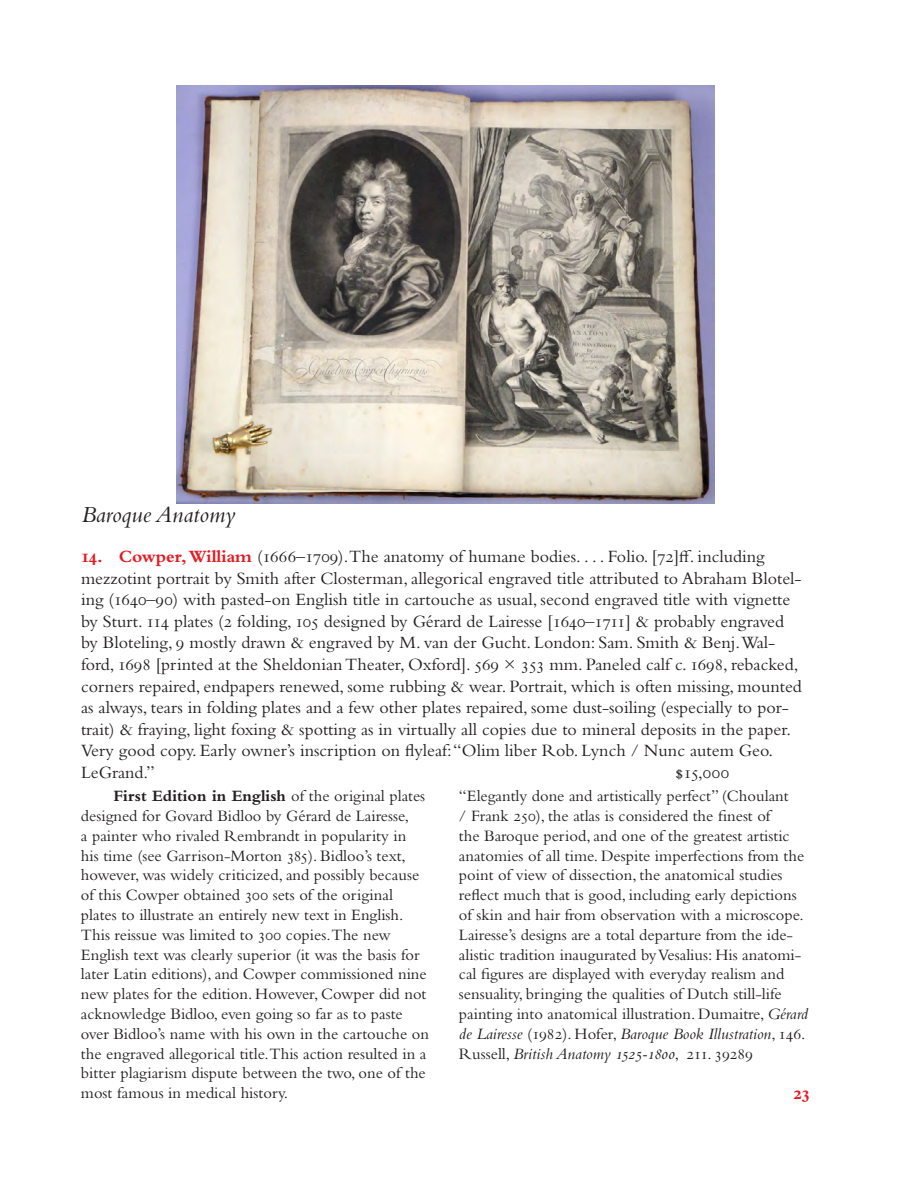
<style>
.page{position:relative;width:918px;height:1188px;background:#fff}
.page>*{position:absolute;margin:0;border:0;box-sizing:border-box;transform-origin:0 0}
.headline{font:italic 24px "Bembo Std";color:#231f20}
.physical_description{font:18px/21.6px "Bembo Std";color:#231f20}
.t1{font:700 18px "Bembo Std";color:#e51a23}
.comment_paragraph{font:16.5px/19.8px "Bembo Std";color:#231f20}
.following_paragraph{font:16.5px/19.8px "Bembo Std";color:#231f20}
.s1{font-weight:700;color:#e51a23}
.s2{font-weight:700}
.s3{font-style:italic}
</style>
<div class="page">
<img style="left:177px;top:85px;width:537px;height:419px">
<p class="headline" style="left:81px;top:501px;width:156px">Baroque Anatomy</p>
<p class="physical_description" style="left:81px;top:545px;width:722px"><span class="s1">14. Cowper, William</span> (1666–1709).The anatomy of humane bodies. . . . Folio. [72]ff. including mezzotint portrait by Smith after Closterman, allegorical engraved title attributed to Abraham Blotel&shy;ing (1640–90) with pasted-on English title in cartouche as usual, second engraved title with vignette by Sturt. 114 plates (2 folding, 105 designed by Gérard de Lairesse [1640–1711] &amp; probably engraved by Bloteling, 9 mostly drawn &amp; engraved by M. van der Gucht. London: Sam. Smith &amp; Benj.Wal&shy;ford, 1698 [printed at the Sheldonian Theater, Oxford]. 569 × 353 mm. Paneled calf c. 1698, rebacked, corners repaired, endpapers renewed, some rubbing &amp; wear. Portrait, which is often missing, mounted as always, tears in folding plates and a few other plates repaired, some dust-soiling (especially to por&shy;trait) &amp; fraying, light foxing &amp; spotting as in virtually all copies due to mineral deposits in the paper.<br>Very good copy. Early owner’s inscription on flyleaf: “Olim liber Rob. Lynch / Nunc autem Geo.<br>LeGrand.”</p>
<p class="physical_description" style="left:675px;top:761px;width:56px">$15,000</p>
<p class="comment_paragraph" style="left:81px;top:786px;width:350px;text-indent:32px"><span class="s2">First Edition in English</span> of the original plates designed for Govard Bidloo by Gérard de Lairesse,<br>a painter who rivaled Rembrandt in popularity in<br>his time (see Garrison-Morton 385). Bidloo’s text, however, was widely criticized, and possibly because of this Cowper obtained 300 sets of the original plates to illustrate an entirely new text in English.<br>This reissue was limited to 300 copies.The new English text was clearly superior (it was the basis for later Latin editions), and Cowper commissioned nine new plates for the edition. However, Cowper did not acknowledge Bidloo, even going so far as to paste over Bidloo’s name with his own in the cartouche on the engraved allegorical title.This action resulted in a bitter plagiarism dispute between the two, one of the most famous in medical history.</p>
<p class="following_paragraph" style="left:459px;top:786px;width:351px">“Elegantly done and artistically perfect” (Choulant<br>/ Frank 250), the atlas is considered the finest of<br>the Baroque period, and one of the greatest artistic anatomies of all time. Despite imperfections from the point of view of dissection, the anatomical studies reflect much that is good, including early depictions of skin and hair from observation with a microscope.<br>Lairesse’s designs are a total departure from the ide&shy;alistic tradition inaugurated by Vesalius: His anatomi&shy;cal figures are displayed with everyday realism and sensuality, bringing the qualities of Dutch still-life painting into anatomical illustration. Dumaitre, <span class="s3">Gérard de Lairesse</span> (1982). Hofer, <span class="s3">Baroque Book Illustration</span>, 146.<br>Russell, <span class="s3">British Anatomy 1525-1800</span>, 211. 39289</p>
<p class="t1" style="left:793px;top:1084px;width:18px">23</p>
</div>
